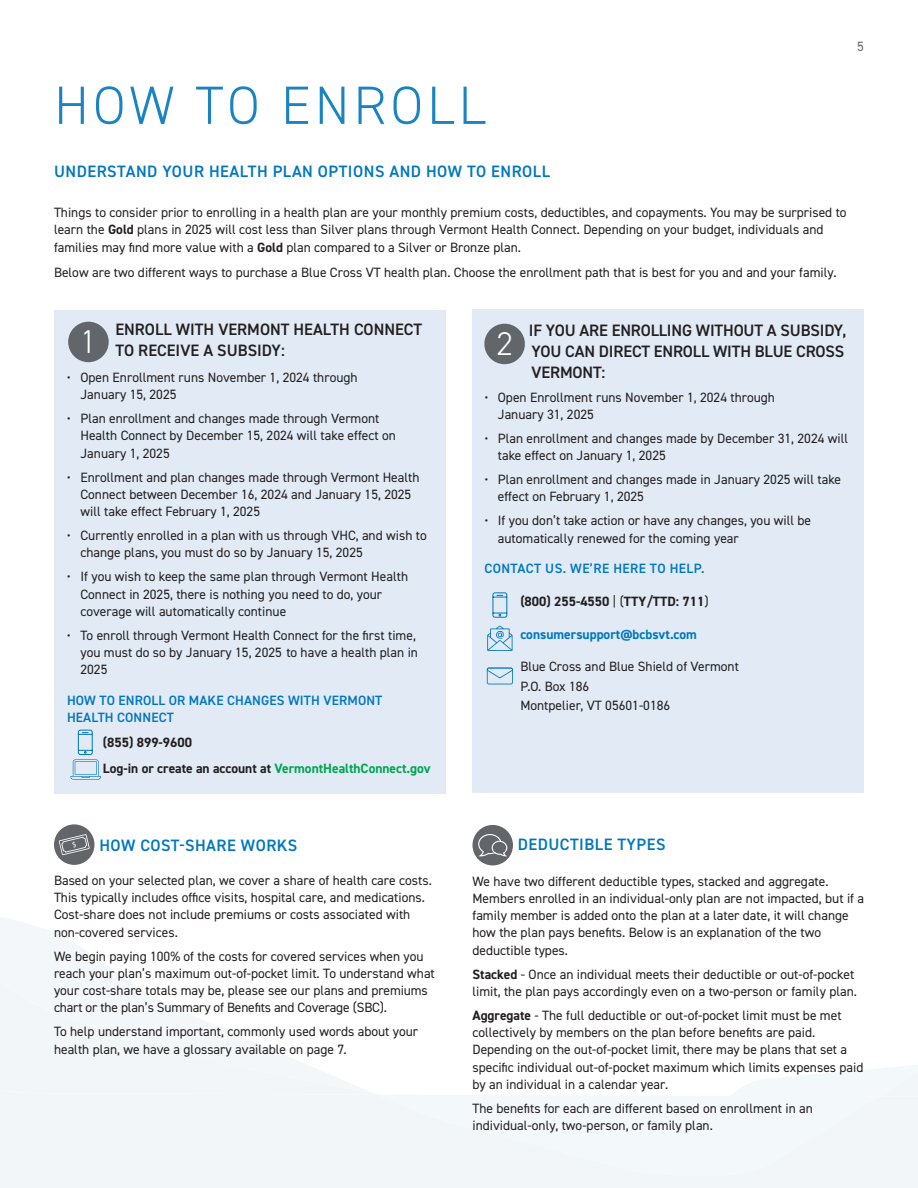
<style>
.page{position:relative;width:918px;height:1188px;background:#fff}
.page>*{position:absolute;margin:0;border:0;box-sizing:border-box;transform-origin:0 0}
.t1{font:300 54px "DIN2014";letter-spacing:.08em;color:#0077bd}
.small_section_headings{font:300 33px "DIN2014";color:#fff}
.body_copy{font:600 16.5px/21px "DIN2014";letter-spacing:-.01em;color:#231f20}
.heading_without_icon{font:600 16.5px "DIN2014";letter-spacing:.03em;color:#0077bd}
.bullets{font:13.5px/17.2px "DIN2014";color:#231f20}
.body_copy-2{font:13.5px/17.2px "DIN2014";color:#231f20}
.intro_paragraph{font:13.5px "DIN2014";color:#231f20}
.body_copy-3{font:700 13.5px "DIN2014";color:#231f20}
.body_before_bullet{font:600 13.5px/17.2px "DIN2014";letter-spacing:.01em;color:#0077bd}
.bullets-2{font:600 13.5px "DIN2014";letter-spacing:.03em;color:#0077bd}
.body_copy-4{font:700 13.5px "DIN2014";color:#0077bd}
.t2{font:13.5px "DIN2014";color:#6c6d70}
.s1{font-weight:700}
.s2{color:#00a54f}
.s3{font-weight:400}
</style>
<div class="page">
<svg style="left:39px;top:928px;width:879px;height:260px"></svg>
<div style="left:0;top:918px;width:39px;height:270px;background:#f3f6f8"></div>
<div style="left:55px;top:310px;width:391px;height:483px;background:#e1eaf5"></div>
<div style="left:68px;top:322px;width:41px;height:40px;background:#62656a;border-radius:50%"></div>
<div style="left:472px;top:309px;width:392px;height:484px;background:#e1eaf5"></div>
<div style="left:484px;top:324px;width:41px;height:40px;background:#62656a;border-radius:50%"></div>
<div style="left:54px;top:824px;width:40px;height:41px;background:#62656a;border-radius:50%"></div>
<svg style="left:59px;top:834px;width:31px;height:21px"></svg>
<div style="left:472px;top:825px;width:41px;height:40px;background:#62656a;border-radius:50%"></div>
<svg style="left:478px;top:834px;width:29px;height:22px"></svg>
<svg style="left:70px;top:729px;width:31px;height:51px"></svg>
<svg style="left:487px;top:626px;width:26px;height:25px"></svg>
<svg style="left:492px;top:592px;width:16px;height:26px"></svg>
<svg style="left:487px;top:668px;width:26px;height:16px"></svg>
<h1 class="t1" style="left:54px;top:72px;width:433px">HOW TO ENROLL</h1>
<p class="t2" style="left:857px;top:38px;width:8px">5</p>
<p class="heading_without_icon" style="left:54px;top:160px;width:497px">UNDERSTAND YOUR HEALTH PLAN OPTIONS AND HOW TO ENROLL</p>
<p class="body_copy-2" style="left:54px;top:203px;width:794px">Things to consider prior to enrolling in a health plan are your monthly premium costs, deductibles, and copayments. You may be surprised to learn the <span class="s1">Gold</span> plans in 2025 will cost less than Silver plans through Vermont Health Connect. Depending on your budget, individuals and families may find more value with a <span class="s1">Gold</span> plan compared to a Silver or Bronze plan.</p>
<p class="intro_paragraph" style="left:54px;top:264px;width:784px">Below are two different ways to purchase a Blue Cross VT health plan. Choose the enrollment path that is best for you and and your family.</p>
<p class="body_copy" style="left:115px;top:318px;width:308px">ENROLL WITH VERMONT HEALTH CONNECT<br>TO RECEIVE A SUBSIDY:</p>
<p class="bullets" style="left:80px;top:368px;width:279px;text-indent:-14px">• Open Enrollment runs November 1, 2024 through<br>January 15, 2025</p>
<p class="bullets" style="left:80px;top:410px;width:317px;text-indent:-14px">• Plan enrollment and changes made through Vermont<br>Health Connect by December 15, 2024 will take effect on<br>January 1, 2025</p>
<p class="bullets" style="left:80px;top:468px;width:341px;text-indent:-14px">• Enrollment and plan changes made through Vermont Health<br>Connect between December 16, 2024 and January 15, 2025 will take effect February 1, 2025</p>
<p class="bullets" style="left:80px;top:527px;width:348px;text-indent:-14px">• Currently enrolled in a plan with us through VHC, and wish to change plans, you must do so by January 15, 2025</p>
<p class="bullets" style="left:80px;top:568px;width:329px;text-indent:-14px">• If you wish to keep the same plan through Vermont Health<br>Connect in 2025, there is nothing you need to do, your coverage will automatically continue</p>
<p class="bullets" style="left:80px;top:626px;width:339px;text-indent:-14px">• To enroll through Vermont Health Connect for the first time, you must do so by January 15, 2025 to have a health plan in<br>2025</p>
<p class="body_before_bullet" style="left:67px;top:691px;width:317px">HOW TO ENROLL OR MAKE CHANGES WITH VERMONT<br>HEALTH CONNECT</p>
<p class="body_copy-3" style="left:103px;top:734px;width:91px">(855) 899-9600</p>
<p class="body_copy-3" style="left:103px;top:760px;width:329px">Log-in or create an account at <span class="s2">VermontHealthConnect.gov</span></p>
<p class="small_section_headings" style="left:80px;top:322px;width:18px">1</p>
<p class="small_section_headings" style="left:496px;top:324px;width:18px">2</p>
<p class="body_copy" style="left:529px;top:319px;width:319px">IF YOU ARE ENROLLING WITHOUT A SUBSIDY,<br>YOU CAN DIRECT ENROLL WITH BLUE CROSS<br>VERMONT:</p>
<p class="bullets" style="left:498px;top:388px;width:279px;text-indent:-14px">• Open Enrollment runs November 1, 2024 through<br>January 31, 2025</p>
<p class="bullets" style="left:498px;top:429px;width:352px;text-indent:-14px">• Plan enrollment and changes made by December 31, 2024 will take effect on January 1, 2025</p>
<p class="bullets" style="left:498px;top:471px;width:345px;text-indent:-14px">• Plan enrollment and changes made in January 2025 will take effect on February 1, 2025</p>
<p class="bullets" style="left:498px;top:512px;width:315px;text-indent:-14px">• If you don’t take action or have any changes, you will be automatically renewed for the coming year</p>
<p class="bullets-2" style="left:484px;top:560px;width:222px">CONTACT US. WE’RE HERE TO HELP.</p>
<p class="body_copy-3" style="left:520px;top:593px;width:190px">(800) 255-4550 <span class="s3">| (</span>TTY/TTD: 711<span class="s3">)</span></p>
<p class="body_copy-4" style="left:520px;top:625px;width:178px">consumersupport@bcbsvt.com</p>
<p class="body_copy-2" style="left:520px;top:657px;width:220px;line-height:19.5px">Blue Cross and Blue Shield of Vermont<br>P.O. Box 186<br>Montpelier, VT 05601-0186</p>
<p class="heading_without_icon" style="left:99px;top:835px;width:199px">HOW COST-SHARE WORKS</p>
<p class="bullets" style="left:54px;top:871px;width:379px">Based on your selected plan, we cover a share of health care costs.<br>This typically includes office visits, hospital care, and medications.<br>Cost-share does not include premiums or costs associated with non-covered services.</p>
<p class="bullets" style="left:54px;top:947px;width:382px">We begin paying 100% of the costs for covered services when you reach your plan’s maximum out-of-pocket limit. To understand what your cost-share totals may be, please see our plans and premiums chart or the plan’s Summary of Benefits and Coverage (SBC).</p>
<p class="bullets" style="left:54px;top:1023px;width:366px">To help understand important, commonly used words about your health plan, we have a glossary available on page 7.</p>
<p class="heading_without_icon" style="left:518px;top:834px;width:149px">DEDUCTIBLE TYPES</p>
<p class="bullets" style="left:472px;top:872px;width:393px">We have two different deductible types, stacked and aggregate.<br>Members enrolled in an individual-only plan are not impacted, but if a family member is added onto the plan at a later date, it will change how the plan pays benefits. Below is an explanation of the two deductible types.</p>
<p class="bullets" style="left:472px;top:965px;width:386px"><span class="s1">Stacked</span> - Once an individual meets their deductible or out-of-pocket limit, the plan pays accordingly even on a two-person or family plan.</p>
<p class="bullets" style="left:472px;top:1006px;width:393px"><span class="s1">Aggregate</span> - The full deductible or out-of-pocket limit must be met collectively by members on the plan before benefits are paid.<br>Depending on the out-of-pocket limit, there may be plans that set a specific individual out-of-pocket maximum which limits expenses paid by an individual in a calendar year.</p>
<p class="bullets" style="left:472px;top:1099px;width:342px">The benefits for each are different based on enrollment in an individual-only, two-person, or family plan.</p>
</div>
